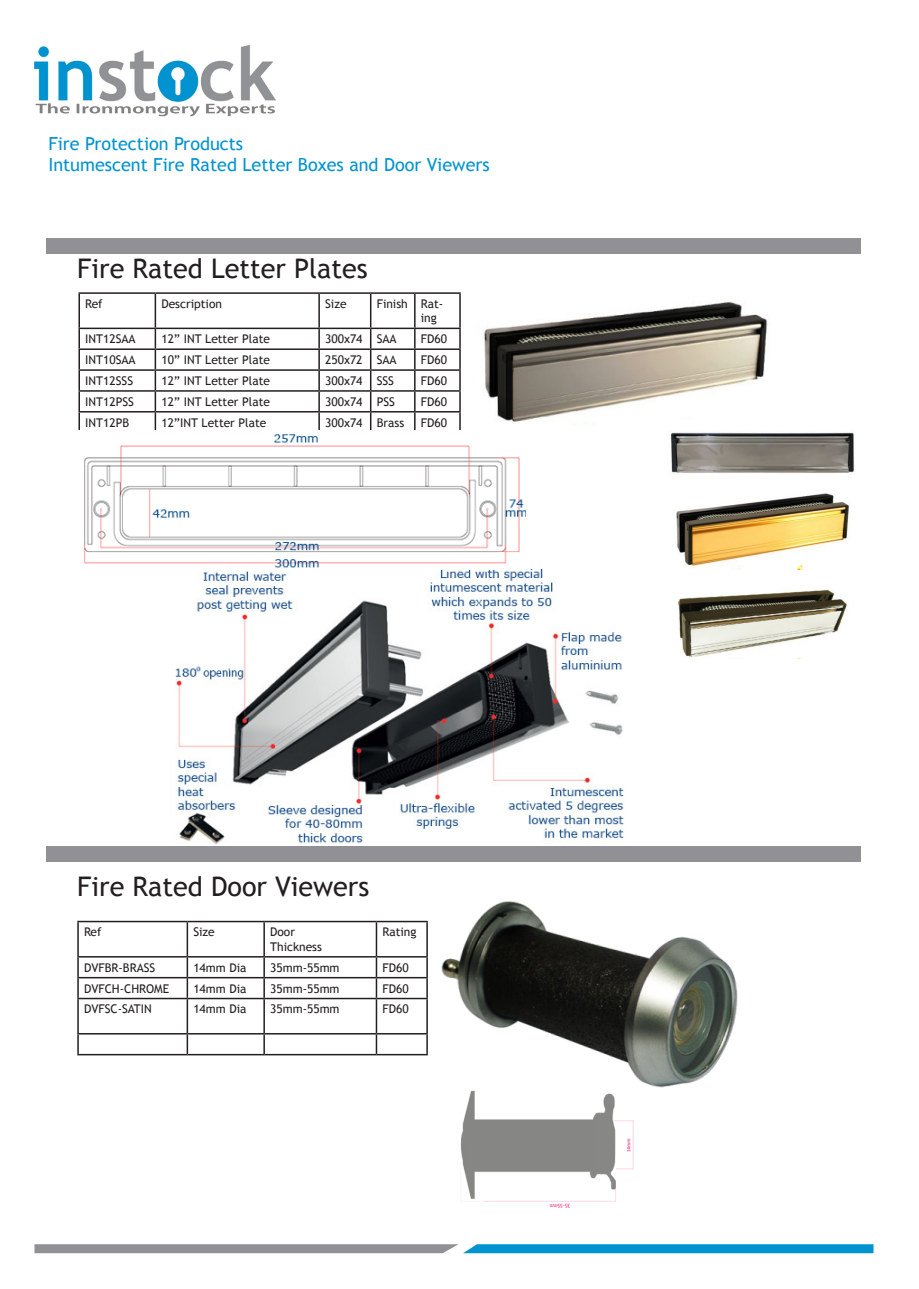
<style>
.page{position:relative;width:919px;height:1289px;background:#fff}
.page>*{position:absolute;margin:0;border:0;box-sizing:border-box;transform-origin:0 0}
.t1{font:27px "Trebuchet MS";color:#231f20}
.t2{font:18px "Trebuchet MS";color:#0093d0}
.t3{font:12px/14.4px "Trebuchet MS";color:#231f20}
</style>
<div class="page">
<img style="left:34px;top:44px;width:242px;height:73px">
<img style="left:484px;top:302px;width:284px;height:123px">
<img style="left:676px;top:493px;width:174px;height:76px">
<img style="left:664px;top:420px;width:190px;height:53px">
<hr style="left:78px;top:292px;width:77px;height:2px;background:#231f20">
<hr style="left:78px;top:294px;width:2px;height:33px;background:#231f20">
<hr style="left:155px;top:292px;width:164px;height:2px;background:#231f20">
<hr style="left:155px;top:294px;width:1px;height:33px;background:#231f20">
<hr style="left:319px;top:292px;width:51px;height:2px;background:#231f20">
<hr style="left:318px;top:294px;width:2px;height:33px;background:#231f20">
<hr style="left:370px;top:292px;width:45px;height:2px;background:#231f20">
<hr style="left:370px;top:294px;width:1px;height:33px;background:#231f20">
<hr style="left:415px;top:292px;width:45px;height:2px;background:#231f20">
<hr style="left:414px;top:294px;width:1px;height:33px;background:#231f20">
<hr style="left:459px;top:294px;width:1px;height:33px;background:#231f20">
<hr style="left:78px;top:327px;width:77px;height:2px;background:#231f20">
<hr style="left:155px;top:327px;width:164px;height:2px;background:#231f20">
<hr style="left:319px;top:327px;width:51px;height:2px;background:#231f20">
<hr style="left:370px;top:327px;width:45px;height:2px;background:#231f20">
<hr style="left:415px;top:327px;width:45px;height:2px;background:#231f20">
<hr style="left:78px;top:348px;width:77px;height:2px;background:#231f20">
<hr style="left:155px;top:348px;width:164px;height:2px;background:#231f20">
<hr style="left:319px;top:348px;width:51px;height:2px;background:#231f20">
<hr style="left:370px;top:348px;width:45px;height:2px;background:#231f20">
<hr style="left:415px;top:348px;width:45px;height:2px;background:#231f20">
<hr style="left:78px;top:369px;width:77px;height:2px;background:#231f20">
<svg style="left:78px;top:329px;width:2px;height:61px"></svg>
<hr style="left:155px;top:369px;width:164px;height:2px;background:#231f20">
<hr style="left:319px;top:369px;width:51px;height:2px;background:#231f20">
<svg style="left:318px;top:329px;width:2px;height:61px"></svg>
<hr style="left:370px;top:369px;width:45px;height:2px;background:#231f20">
<hr style="left:415px;top:369px;width:45px;height:2px;background:#231f20">
<hr style="left:78px;top:390px;width:77px;height:1px;background:#231f20">
<hr style="left:78px;top:391px;width:2px;height:20px;background:#231f20">
<hr style="left:155px;top:390px;width:164px;height:1px;background:#231f20">
<hr style="left:319px;top:390px;width:51px;height:1px;background:#231f20">
<hr style="left:318px;top:391px;width:2px;height:20px;background:#231f20">
<hr style="left:370px;top:390px;width:45px;height:1px;background:#231f20">
<hr style="left:415px;top:390px;width:45px;height:1px;background:#231f20">
<hr style="left:78px;top:411px;width:77px;height:1px;background:#231f20">
<hr style="left:78px;top:412px;width:2px;height:20px;background:#231f20">
<hr style="left:155px;top:411px;width:164px;height:1px;background:#231f20">
<svg style="left:155px;top:329px;width:1px;height:101px"></svg>
<hr style="left:319px;top:411px;width:51px;height:1px;background:#231f20">
<hr style="left:318px;top:412px;width:2px;height:20px;background:#231f20">
<hr style="left:370px;top:411px;width:45px;height:1px;background:#231f20">
<svg style="left:370px;top:329px;width:1px;height:101px"></svg>
<hr style="left:415px;top:411px;width:45px;height:1px;background:#231f20">
<svg style="left:414px;top:329px;width:1px;height:101px"></svg>
<svg style="left:459px;top:329px;width:1px;height:101px"></svg>
<img style="left:175px;top:569px;width:449px;height:275px">
<img style="left:78px;top:430px;width:447px;height:138px">
<img style="left:677px;top:589px;width:170px;height:69px">
<div style="left:47px;top:239px;width:814px;height:15px;background:#919195"></div>
<img style="left:441px;top:861px;width:299px;height:227px">
<div style="left:47px;top:846px;width:814px;height:15px;background:#919195"></div>
<img style="left:441px;top:1085px;width:200px;height:123px">
<svg style="left:34px;top:1244px;width:839px;height:9px;background:#5297b5"></svg>
<hr style="left:77px;top:920px;width:110px;height:2px;background:#231f20">
<hr style="left:77px;top:922px;width:2px;height:34px;background:#231f20">
<hr style="left:187px;top:920px;width:77px;height:2px;background:#231f20">
<hr style="left:186px;top:922px;width:2px;height:34px;background:#231f20">
<hr style="left:264px;top:920px;width:112px;height:2px;background:#231f20">
<hr style="left:263px;top:922px;width:2px;height:34px;background:#231f20">
<hr style="left:376px;top:920px;width:52px;height:2px;background:#231f20">
<hr style="left:375px;top:922px;width:2px;height:34px;background:#231f20">
<hr style="left:426px;top:922px;width:2px;height:34px;background:#231f20">
<hr style="left:77px;top:956px;width:110px;height:1px;background:#231f20">
<hr style="left:187px;top:956px;width:77px;height:1px;background:#231f20">
<hr style="left:264px;top:956px;width:112px;height:1px;background:#231f20">
<hr style="left:376px;top:956px;width:52px;height:1px;background:#231f20">
<hr style="left:77px;top:976px;width:110px;height:2px;background:#231f20">
<svg style="left:77px;top:957px;width:2px;height:40px"></svg>
<hr style="left:187px;top:976px;width:77px;height:2px;background:#231f20">
<svg style="left:186px;top:957px;width:2px;height:40px"></svg>
<hr style="left:264px;top:976px;width:112px;height:2px;background:#231f20">
<svg style="left:263px;top:957px;width:2px;height:40px"></svg>
<hr style="left:376px;top:976px;width:52px;height:2px;background:#231f20">
<svg style="left:375px;top:957px;width:2px;height:40px"></svg>
<svg style="left:426px;top:957px;width:2px;height:40px"></svg>
<hr style="left:77px;top:997px;width:110px;height:2px;background:#231f20">
<hr style="left:77px;top:999px;width:2px;height:34px;background:#231f20">
<hr style="left:187px;top:997px;width:77px;height:2px;background:#231f20">
<hr style="left:186px;top:999px;width:2px;height:34px;background:#231f20">
<hr style="left:264px;top:997px;width:112px;height:2px;background:#231f20">
<hr style="left:263px;top:999px;width:2px;height:34px;background:#231f20">
<hr style="left:376px;top:997px;width:52px;height:2px;background:#231f20">
<hr style="left:375px;top:999px;width:2px;height:34px;background:#231f20">
<hr style="left:426px;top:999px;width:2px;height:34px;background:#231f20">
<hr style="left:77px;top:1033px;width:110px;height:1px;background:#231f20">
<svg style="left:77px;top:1034px;width:2px;height:19px"></svg>
<hr style="left:187px;top:1033px;width:77px;height:1px;background:#231f20">
<svg style="left:186px;top:1034px;width:2px;height:19px"></svg>
<hr style="left:264px;top:1033px;width:112px;height:1px;background:#231f20">
<svg style="left:263px;top:1034px;width:2px;height:19px"></svg>
<hr style="left:376px;top:1033px;width:52px;height:1px;background:#231f20">
<svg style="left:375px;top:1034px;width:2px;height:19px"></svg>
<svg style="left:426px;top:1034px;width:2px;height:19px"></svg>
<hr style="left:77px;top:1053px;width:110px;height:2px;background:#231f20">
<hr style="left:187px;top:1053px;width:77px;height:2px;background:#231f20">
<hr style="left:264px;top:1053px;width:112px;height:2px;background:#231f20">
<hr style="left:376px;top:1053px;width:52px;height:2px;background:#231f20">
<p class="t2" style="left:48px;top:133px;width:196px">Fire Protection Products</p>
<p class="t2" style="left:48px;top:154px;width:443px">Intumescent Fire Rated Letter Boxes and Door Viewers</p>
<p class="t1" style="left:77px;top:252px;width:292px">Fire Rated Letter Plates</p>
<p class="t3" style="left:85px;top:297px;width:19px">Ref</p>
<p class="t3" style="left:161px;top:297px;width:62px">Description</p>
<p class="t3" style="left:325px;top:297px;width:23px">Size</p>
<p class="t3" style="left:376px;top:297px;width:33px">Finish</p>
<p class="t3" style="left:421px;top:297px;width:24px">Rat&shy;ing</p>
<p class="t3" style="left:85px;top:332px;width:52px">INT12SAA</p>
<p class="t3" style="left:161px;top:332px;width:110px">12” INT Letter Plate</p>
<p class="t3" style="left:325px;top:332px;width:39px">300x74</p>
<p class="t3" style="left:376px;top:332px;width:21px">SAA</p>
<p class="t3" style="left:421px;top:332px;width:28px">FD60</p>
<p class="t3" style="left:85px;top:353px;width:52px">INT10SAA</p>
<p class="t3" style="left:161px;top:353px;width:110px">10” INT Letter Plate</p>
<p class="t3" style="left:325px;top:353px;width:39px">250x72</p>
<p class="t3" style="left:376px;top:353px;width:21px">SAA</p>
<p class="t3" style="left:421px;top:353px;width:28px">FD60</p>
<p class="t3" style="left:85px;top:373px;width:49px">INT12SSS</p>
<p class="t3" style="left:161px;top:373px;width:110px">12” INT Letter Plate</p>
<p class="t3" style="left:325px;top:373px;width:39px">300x74</p>
<p class="t3" style="left:376px;top:373px;width:19px">SSS</p>
<p class="t3" style="left:421px;top:373px;width:28px">FD60</p>
<p class="t3" style="left:85px;top:394px;width:50px">INT12PSS</p>
<p class="t3" style="left:161px;top:394px;width:110px">12” INT Letter Plate</p>
<p class="t3" style="left:325px;top:394px;width:39px">300x74</p>
<p class="t3" style="left:376px;top:394px;width:20px">PSS</p>
<p class="t3" style="left:421px;top:394px;width:28px">FD60</p>
<p class="t3" style="left:85px;top:415px;width:46px">INT12PB</p>
<p class="t3" style="left:161px;top:415px;width:106px">12”INT Letter Plate</p>
<p class="t3" style="left:325px;top:415px;width:39px">300x74</p>
<p class="t3" style="left:376px;top:415px;width:29px">Brass</p>
<p class="t3" style="left:421px;top:415px;width:28px">FD60</p>
<p class="t1" style="left:77px;top:870px;width:293px">Fire Rated Door Viewers</p>
<p class="t3" style="left:84px;top:925px;width:19px">Ref</p>
<p class="t3" style="left:193px;top:925px;width:23px">Size</p>
<p class="t3" style="left:270px;top:925px;width:26px">Door</p>
<p class="t3" style="left:270px;top:939px;width:53px">Thickness</p>
<p class="t3" style="left:382px;top:925px;width:36px">Rating</p>
<p class="t3" style="left:84px;top:960px;width:73px">DVFBR-BRASS</p>
<p class="t3" style="left:193px;top:960px;width:55px">14mm Dia</p>
<p class="t3" style="left:270px;top:960px;width:71px">35mm-55mm</p>
<p class="t3" style="left:382px;top:960px;width:28px">FD60</p>
<p class="t3" style="left:84px;top:981px;width:87px">DVFCH-CHROME</p>
<p class="t3" style="left:193px;top:981px;width:55px">14mm Dia</p>
<p class="t3" style="left:270px;top:981px;width:71px">35mm-55mm</p>
<p class="t3" style="left:382px;top:981px;width:28px">FD60</p>
<p class="t3" style="left:84px;top:1002px;width:69px">DVFSC-SATIN</p>
<p class="t3" style="left:193px;top:1002px;width:55px">14mm Dia</p>
<p class="t3" style="left:270px;top:1002px;width:71px">35mm-55mm</p>
<p class="t3" style="left:382px;top:1002px;width:28px">FD60</p>
</div>
